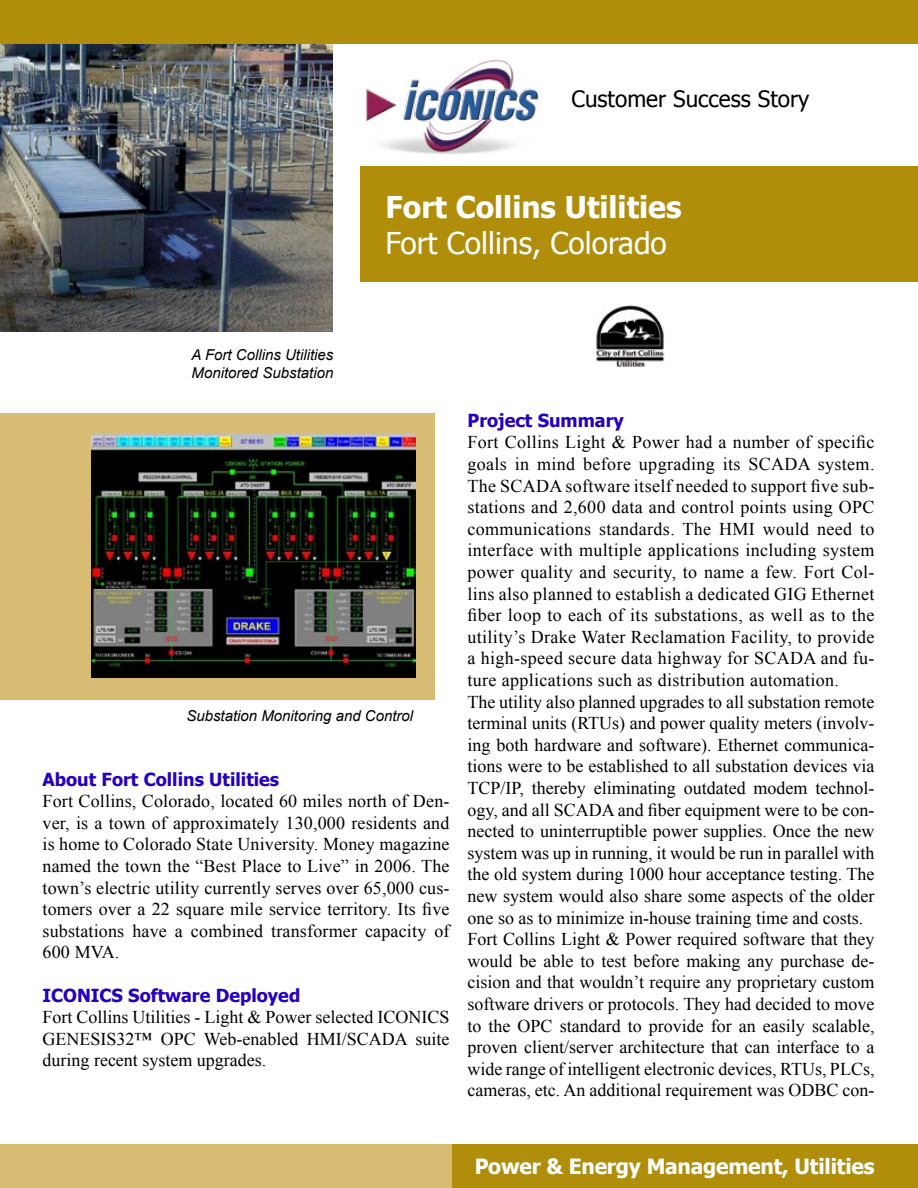
<style>
.page{position:relative;width:918px;height:1188px;background:#fff}
.page>*{position:absolute;margin:0;border:0;box-sizing:border-box;transform-origin:0 0}
.t1{font:700 30px "Tahoma";color:#fff}
.t2{font:30px "Tahoma";color:#fff}
.t3{font:22.5px "Tahoma";color:#000}
.t4{font:700 21px "Tahoma";letter-spacing:-.01em;color:#fff}
.t5{font:18px/21.6px "Times New Roman";color:#000;text-align:justify}
.t6{font:700 18px "Tahoma";color:#2500bf}
.t7{font:italic 15px/18px "Arial";color:#000}
</style>
<div class="page">
<img style="left:0;top:44px;width:333px;height:287px">
<div style="left:0;top:413px;width:435px;height:286px;background:#d8bc73"></div>
<div style="left:0;top:0;width:918px;height:44px;background:#b18d0c"></div>
<img style="left:366px;top:59px;width:173px;height:95px">
<div style="left:0;top:1144px;width:472px;height:44px;background:#d8bc73"></div>
<div style="left:452px;top:1144px;width:466px;height:44px;background:#b18d0c"></div>
<div style="left:360px;top:167px;width:558px;height:115px;background:#b18d0c"></div>
<img style="left:92px;top:435px;width:323px;height:243px">
<img style="left:596px;top:305px;width:68px;height:62px">
<p class="t3" style="left:572px;top:84px;width:240px">Customer Success Story</p>
<p class="t7" style="left:191px;top:346px;width:143px">A Fort Collins Utilities<br>Monitored Substation</p>
<h1 class="t1" style="left:386px;top:186px;width:298px">Fort Collins Utilities</h1>
<h1 class="t2" style="left:386px;top:223px;width:283px">Fort Collins, Colorado</h1>
<p class="t7" style="left:186px;top:707px;width:228px">Substation Monitoring and Control</p>
<p class="t6" style="left:43px;top:767px;width:238px">About Fort Collins Utilities</p>
<p class="t5" style="left:43px;top:790px;width:409px">Fort Collins, Colorado, located 60 miles north of Den&shy;ver, is a town of approximately 130,000 residents and is home to Colorado State University. Money magazine named the town the “Best Place to Live” in 2006. The town’s electric utility currently serves over 65,000 cus&shy;tomers over a 22 square mile service territory. Its five substations have a combined transformer capacity of 600 MVA.</p>
<p class="t6" style="left:43px;top:983px;width:259px">ICONICS Software Deployed</p>
<p class="t5" style="left:43px;top:1006px;width:408px">Fort Collins Utilities - Light &amp; Power selected ICONICS GENESIS32™ OPC Web-enabled HMI/SCADA suite during recent system upgrades.</p>
<p class="t6" style="left:468px;top:408px;width:158px">Project Summary</p>
<p class="t5" style="left:468px;top:431px;width:409px;text-align:left">Fort Collins Light &amp; Power had a number of specific goals in mind before upgrading its SCADA system.<br>The SCADA software itself needed to support five sub&shy;stations and 2,600 data and control points using OPC communications standards. The HMI would need to interface with multiple applications including system power quality and security, to name a few. Fort Col&shy;lins also planned to establish a dedicated GIG Ethernet fiber loop to each of its substations, as well as to the utility’s Drake Water Reclamation Facility, to provide a high-speed secure data highway for SCADA and fu&shy;ture applications such as distribution automation.<br>The utility also planned upgrades to all substation remote terminal units (RTUs) and power quality meters (involv&shy;ing both hardware and software). Ethernet communica&shy;tions were to be established to all substation devices via TCP/IP, thereby eliminating outdated modem technol&shy;ogy, and all SCADA and fiber equipment were to be con&shy;nected to uninterruptible power supplies. Once the new system was up in running, it would be run in parallel with the old system during 1000 hour acceptance testing. The new system would also share some aspects of the older one so as to minimize in-house training time and costs.<br>Fort Collins Light &amp; Power required software that they would be able to test before making any purchase de&shy;cision and that wouldn’t require any proprietary custom software drivers or protocols. They had decided to move to the OPC standard to provide for an easily scalable, proven client/server architecture that can interface to a wide range of intelligent electronic devices, RTUs, PLCs, cameras, etc. An additional requirement was ODBC con-</p>
<p class="t4" style="left:475px;top:1152px;width:401px">Power &amp; Energy Management, Utilities</p>
</div>
